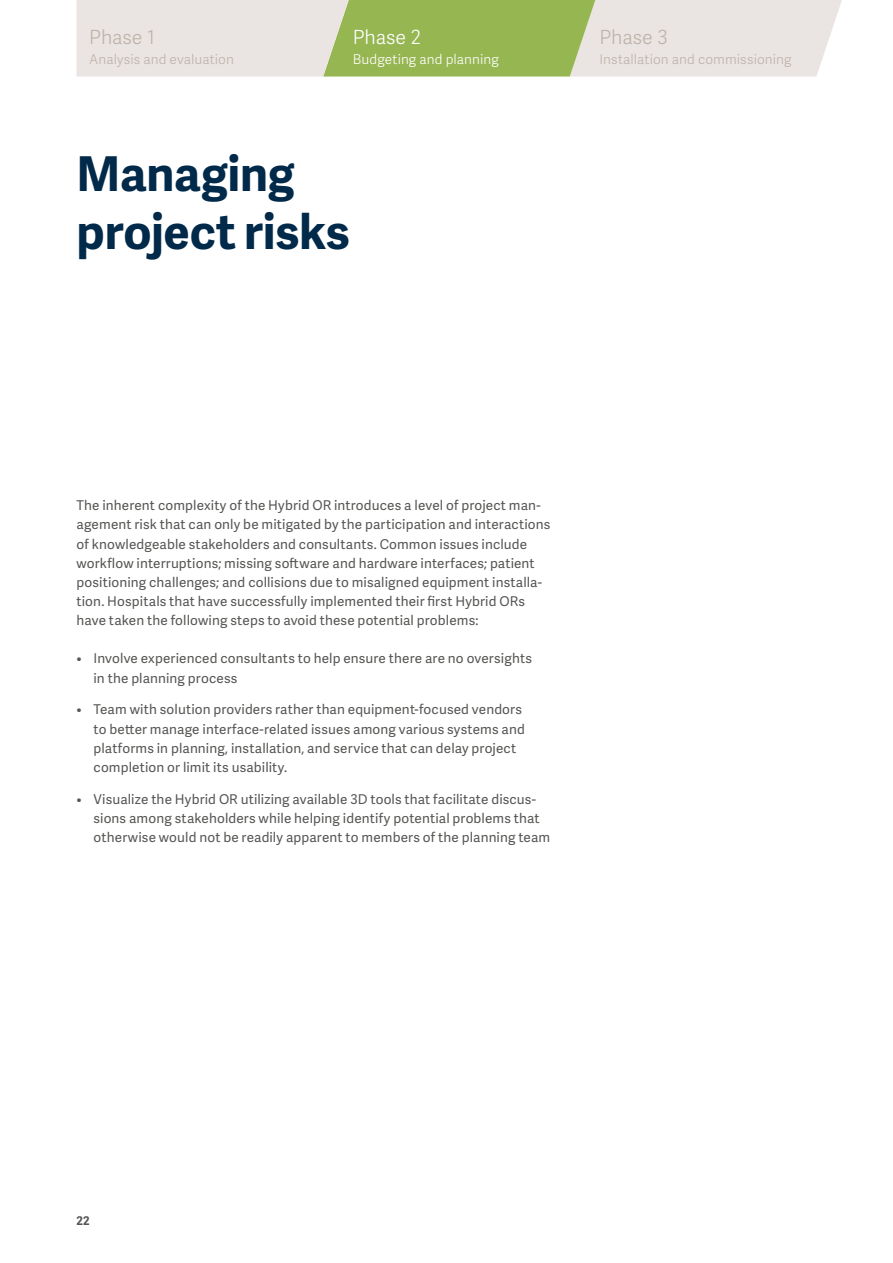
<style>
.page{position:relative;width:893px;height:1263px;background:#fff}
.page>*{position:absolute;margin:0;border:0;box-sizing:border-box;transform-origin:0 0}
.t1{font:700 48px/57.4px "Adelle Sans";letter-spacing:-.005em;color:#00294a}
.t2{font:300 19.5px "Adelle Sans";letter-spacing:-.005em;color:#bfb2aa}
.t3{font:300 19.5px "Adelle Sans";letter-spacing:-.005em;color:#fff}
.t4{font:13.5px/19.2px "Adelle Sans";letter-spacing:.01em;color:#555754}
.t5{font:300 13.5px "Adelle Sans";letter-spacing:.01em;color:#bfb2aa}
.t6{font:300 13.5px "Adelle Sans";letter-spacing:.01em;color:#fff}
.t7{font:700 12px "Adelle Sans";color:#555754}
</style>
<div class="page">
<svg style="left:77px;top:0;width:765px;height:77px;background:#cfd6b5"></svg>
<h2 class="t2" style="left:89px;top:24px;width:67px">Phase 1</h2>
<p class="t5" style="left:89px;top:49px;width:146px">Analysis and evaluation</p>
<h2 class="t3" style="left:353px;top:24px;width:69px">Phase 2</h2>
<p class="t6" style="left:353px;top:49px;width:147px">Budgeting and planning</p>
<h1 class="t1" style="left:77px;top:144px;width:275px">Managing project risks</h1>
<h2 class="t2" style="left:600px;top:24px;width:70px">Phase 3</h2>
<p class="t5" style="left:600px;top:49px;width:193px">Installation and commissioning</p>
<p class="t4" style="left:77px;top:495px;width:475px">The inherent complexity of the Hybrid OR introduces a level of project man&shy;agement risk that can only be mitigated by the participation and interactions of knowledgeable stakeholders and consultants. Common issues include workflow interruptions; missing software and hardware interfaces; patient positioning challenges; and collisions due to misaligned equipment installa&shy;tion. Hospitals that have successfully implemented their first Hybrid ORs have taken the following steps to avoid these potential problems:</p>
<p class="t4" style="left:94px;top:648px;width:440px;text-indent:-17px">• Involve experienced consultants to help ensure there are no oversights in the planning process</p>
<p class="t4" style="left:94px;top:699px;width:433px;text-indent:-17px">• Team with solution providers rather than equipment-focused vendors to better manage interface-related issues among various systems and platforms in planning, installation, and service that can delay project completion or limit its usability.</p>
<p class="t4" style="left:94px;top:789px;width:458px;text-indent:-17px">• Visualize the Hybrid OR utilizing available 3D tools that facilitate discus&shy;sions among stakeholders while helping identify potential problems that otherwise would not be readily apparent to members of the planning team</p>
<p class="t7" style="left:77px;top:1211px;width:15px">22</p>
</div>
